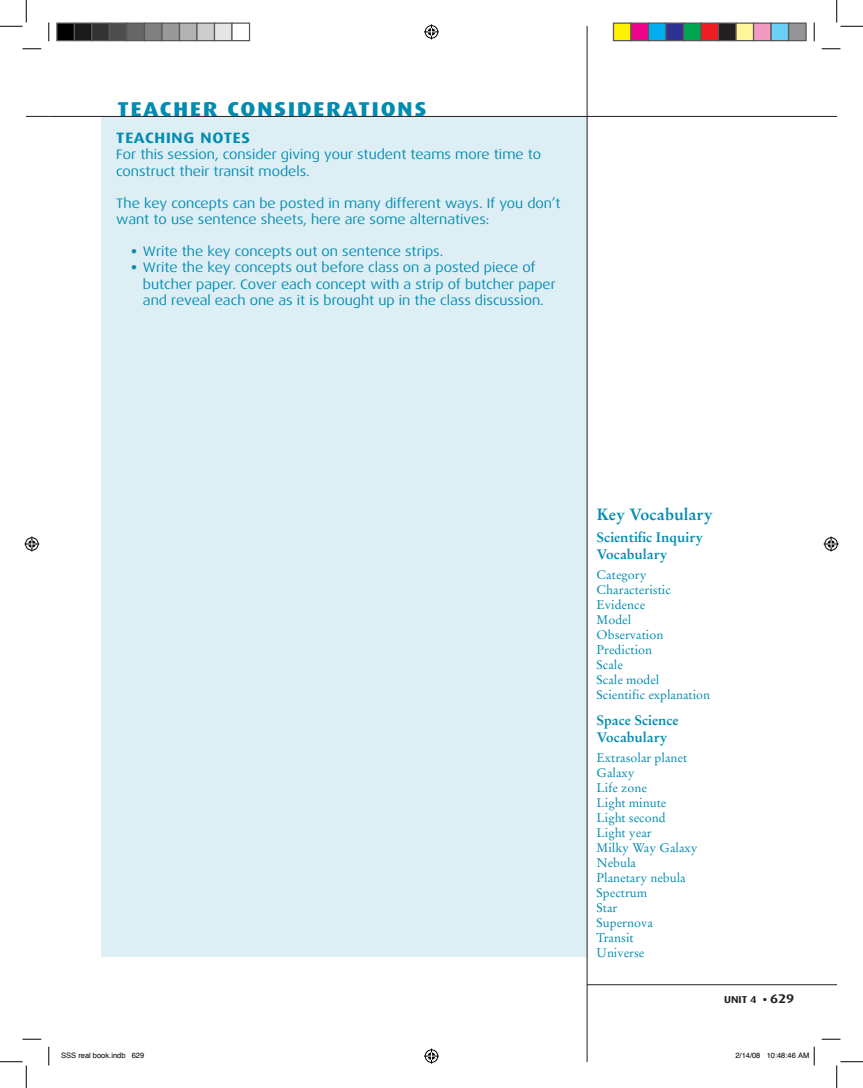
<style>
.page{position:relative;width:863px;height:1088px;background:#fff}
.page>*{position:absolute;margin:0;border:0;box-sizing:border-box;transform-origin:0 0}
.t1{font:800 20px "Dax Wide";letter-spacing:.1em;color:#008bb0}
.t2{font:700 16.25px "Stempel Garamond LT Std";color:#008bb0}
.t3{font:700 15px "Dax Wide";color:#008bb0}
.t4{font:13.75px/16.5px "Dax Wide";color:#008bb0}
.t5{font:700 13.75px/16.5px "Stempel Garamond LT Std";color:#008bb0}
.t6{font:12.5px/15px "Stempel Garamond LT Std";color:#008bb0}
.t7{font:700 10px "Dax Wide";color:#231f20}
.t8{font:7.5px "Helvetica";color:#000}
.s1{font-weight:700}
.s2{font-size:12.5px}
</style>
<div class="page">
<div style="left:101px;top:117px;width:485px;height:839px;background:#ddeef5"></div>
<hr style="left:587px;top:984px;width:249px;height:1px;background:#231f20">
<hr style="left:586px;top:26px;width:1px;height:1035px;background:#231f20">
<hr style="left:49px;top:116px;width:787px;height:1px;background:#231f20">
<svg style="left:26px;top:116px;width:23px;height:1px"></svg>
<svg style="left:22px;top:48px;width:19px;height:2px"></svg>
<svg style="left:821px;top:48px;width:19px;height:2px"></svg>
<svg style="left:22px;top:1038px;width:19px;height:2px"></svg>
<svg style="left:821px;top:1038px;width:19px;height:2px"></svg>
<svg style="left:48px;top:22px;width:2px;height:19px"></svg>
<svg style="left:48px;top:1046px;width:2px;height:19px"></svg>
<svg style="left:813px;top:22px;width:2px;height:19px"></svg>
<svg style="left:0;top:0;width:27px;height:27px"></svg>
<svg style="left:0;top:1061px;width:27px;height:27px"></svg>
<svg style="left:836px;top:0;width:26px;height:27px"></svg>
<svg style="left:836px;top:1061px;width:26px;height:27px"></svg>
<svg style="left:424px;top:24px;width:15px;height:15px"></svg>
<svg style="left:424px;top:1048px;width:15px;height:15px"></svg>
<svg style="left:24px;top:536px;width:15px;height:15px"></svg>
<svg style="left:823px;top:536px;width:15px;height:15px"></svg>
<div style="left:57px;top:23px;width:17px;height:18px;background:#000"></div>
<div style="left:56px;top:22px;width:19px;height:19px;border:1px solid #595959"></div>
<div style="left:74px;top:23px;width:18px;height:18px;background:#1a1a1a"></div>
<div style="left:74px;top:22px;width:18px;height:19px;border:1px solid #595959"></div>
<div style="left:92px;top:23px;width:17px;height:18px;background:#333"></div>
<div style="left:91px;top:22px;width:19px;height:19px;border:1px solid #595959"></div>
<div style="left:109px;top:23px;width:18px;height:18px;background:#4d4d4d"></div>
<div style="left:109px;top:22px;width:19px;height:19px;border:1px solid #595959"></div>
<div style="left:127px;top:23px;width:17px;height:18px;background:#666"></div>
<div style="left:126px;top:22px;width:19px;height:19px;border:1px solid #595959"></div>
<div style="left:144px;top:23px;width:18px;height:18px;background:#808080"></div>
<div style="left:144px;top:22px;width:18px;height:19px;border:1px solid #595959"></div>
<div style="left:162px;top:23px;width:17px;height:18px;background:#999"></div>
<div style="left:161px;top:22px;width:19px;height:19px;border:1px solid #595959"></div>
<div style="left:179px;top:23px;width:18px;height:18px;background:#b3b3b3"></div>
<div style="left:179px;top:22px;width:19px;height:19px;border:1px solid #595959"></div>
<div style="left:197px;top:23px;width:17px;height:18px;background:#ccc"></div>
<div style="left:196px;top:22px;width:19px;height:19px;border:1px solid #595959"></div>
<div style="left:214px;top:23px;width:18px;height:18px;background:#e6e6e6"></div>
<div style="left:214px;top:22px;width:18px;height:19px;border:1px solid #595959"></div>
<div style="left:231px;top:22px;width:19px;height:19px;border:1px solid #595959"></div>
<div style="left:613px;top:23px;width:18px;height:18px;background:#fff101"></div>
<div style="left:612px;top:22px;width:19px;height:19px;border:1px solid #595959"></div>
<div style="left:631px;top:23px;width:17px;height:18px;background:#ed028c"></div>
<div style="left:630px;top:22px;width:19px;height:19px;border:1px solid #595959"></div>
<div style="left:648px;top:23px;width:18px;height:18px;background:#00aeef"></div>
<div style="left:648px;top:22px;width:18px;height:19px;border:1px solid #595959"></div>
<div style="left:666px;top:23px;width:17px;height:18px;background:#2e3092"></div>
<div style="left:665px;top:22px;width:19px;height:19px;border:1px solid #595959"></div>
<div style="left:683px;top:23px;width:18px;height:18px;background:#00a54f"></div>
<div style="left:682px;top:22px;width:19px;height:19px;border:1px solid #595959"></div>
<div style="left:701px;top:23px;width:17px;height:18px;background:#ee1d23"></div>
<div style="left:700px;top:22px;width:19px;height:19px;border:1px solid #595959"></div>
<div style="left:718px;top:23px;width:18px;height:18px;background:#231f20"></div>
<div style="left:718px;top:22px;width:18px;height:19px;border:1px solid #595959"></div>
<div style="left:736px;top:23px;width:17px;height:18px;background:#fff79a"></div>
<div style="left:735px;top:22px;width:19px;height:19px;border:1px solid #595959"></div>
<div style="left:753px;top:23px;width:18px;height:18px;background:#f499c2"></div>
<div style="left:752px;top:22px;width:19px;height:19px;border:1px solid #595959"></div>
<div style="left:771px;top:23px;width:17px;height:18px;background:#6bcff6"></div>
<div style="left:770px;top:22px;width:19px;height:19px;border:1px solid #595959"></div>
<div style="left:788px;top:23px;width:18px;height:18px;background:#939598"></div>
<div style="left:788px;top:22px;width:18px;height:19px;border:1px solid #595959"></div>
<svg style="left:813px;top:1046px;width:2px;height:19px"></svg>
<h1 class="t1" style="left:118px;top:98px;width:310px">TEACHER CONSIDERATIONS</h1>
<p class="t3" style="left:116px;top:129px;width:20px">TEACHING</p>
<p class="t3" style="left:200px;top:129px;width:33px">NOTES</p>
<p class="t4" style="left:116px;top:147px;width:426px">For this session, consider giving your student teams more time to construct their transit models.</p>
<p class="t4" style="left:116px;top:195px;width:445px">The key concepts can be posted in many different ways. If you don’t want to use sentence sheets, here are some alternatives:</p>
<p class="t4" style="left:131px;top:243px;width:313px"><span class="s1">•</span> Write the key concepts out on sentence strips.</p>
<p class="t4" style="left:143px;top:259px;width:414px;text-indent:-12px"><span class="s1">•</span> Write the key concepts out before class on a posted piece of butcher paper. Cover each concept with a strip of butcher paper and reveal each one as it is brought up in the class discussion.</p>
<p class="t2" style="left:596px;top:505px;width:118px">Key Vocabulary</p>
<p class="t5" style="left:596px;top:529px;width:108px">Scientific Inquiry<br>Vocabulary</p>
<p class="t6" style="left:596px;top:567px;width:115px">Category<br>Characteristic<br>Evidence<br>Model<br>Observation<br>Prediction<br>Scale<br>Scale model<br>Scientific explanation</p>
<p class="t5" style="left:596px;top:712px;width:84px">Space Science<br>Vocabulary</p>
<p class="t6" style="left:596px;top:750px;width:103px">Extrasolar planet<br>Galaxy<br>Life zone<br>Light minute<br>Light second<br>Light year<br>Milky Way Galaxy<br>Nebula<br>Planetary nebula<br>Spectrum<br>Star<br>Supernova<br>Transit<br>Universe</p>
<p class="t7" style="left:724px;top:993px;width:72px">UNIT 4 • <span class="s2">629</span></p>
<p class="t8" style="left:61px;top:1048px;width:84px">SSS real book.indb 629</p>
<p class="t8" style="left:735px;top:1048px;width:75px">2/14/08 10:48:46 AM</p>
</div>
